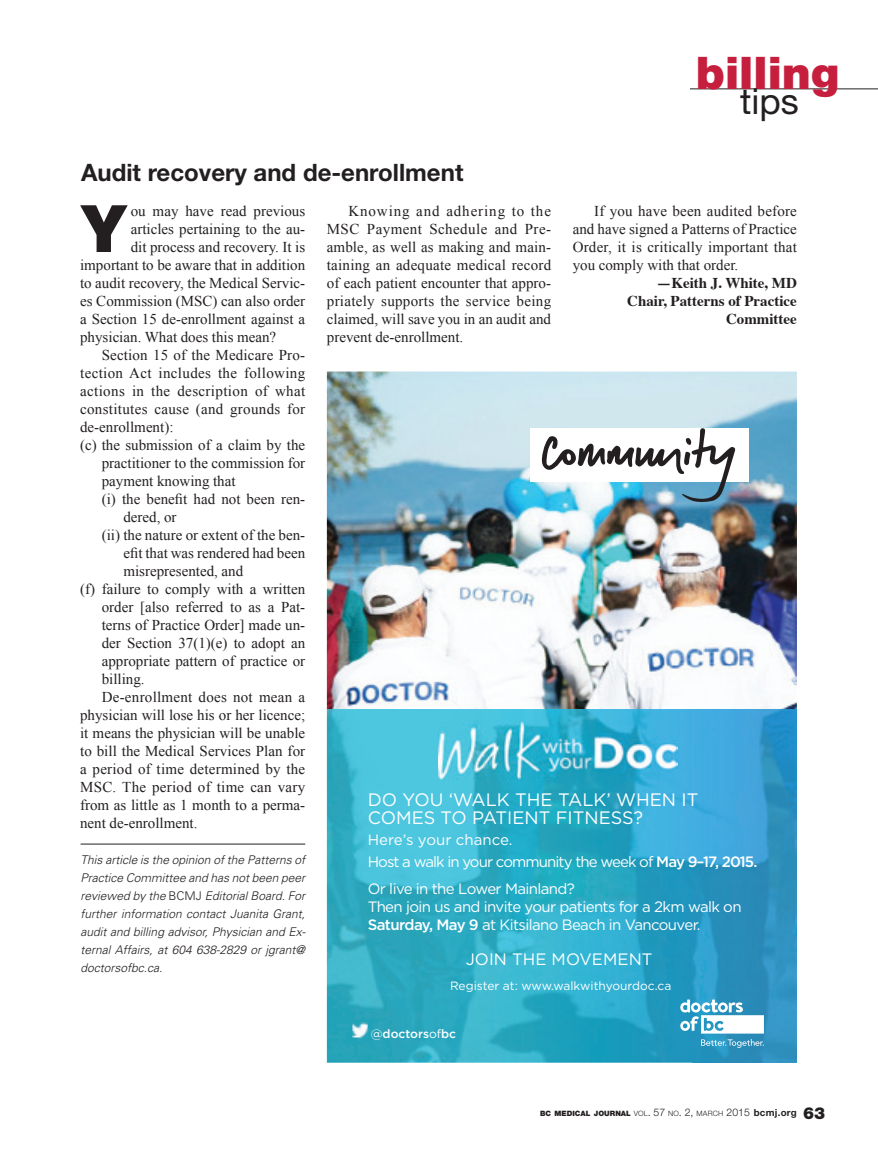
<style>
.page{position:relative;width:878px;height:1161px;background:#fff}
.page>*{position:absolute;margin:0;border:0;box-sizing:border-box;transform-origin:0 0}
.t1{font:900 65.4px "Helvetica Neue";color:#231f20}
.t2{font:900 45px "Helvetica Neue";color:#c61f3e}
.t3{font:36px "Helvetica Neue";color:#231f20}
.t4{font:700 24px "Helvetica Neue";color:#231f20}
.t5{font:18px/18px "Gotham";color:#fff}
.t6{font:16.5px "Gotham";letter-spacing:.005em;color:#fff}
.t7{font:15px/18px "Times New Roman";color:#231f20;text-align:justify}
.t8{font:15px/18px "Gotham";letter-spacing:-.04em;color:#fff}
.t9{font:15px "Times New Roman";letter-spacing:.02em;color:#231f20}
.t10{font:15px/27px "Gotham";letter-spacing:-.06em;color:#fff}
.t11{font:15px "Times New Roman";letter-spacing:.025em;color:#231f20}
.t12{font:700 15px/18px "Times";color:#231f20;text-align:right}
.t13{font:15px "Gotham";color:#fff}
.t14{font:italic 300 12px/18px "Univers";color:#231f20;text-align:justify}
.t15{font:12px "Gotham";color:#fff}
.t16{font:500 12px "Gotham";color:#fff}
.t17{font:900 7.35px "Helvetica Neue";color:#231f20}
.s1{font-style:normal}
.s2{font-weight:500}
.s3{font-weight:400}
.s4{font-weight:300}
.s5{font-weight:300;font-size:10.5px}
.s6{font-weight:700;font-size:9.75px}
.s7{font-size:16.5px}
</style>
<div class="page">
<hr style="left:81px;top:844px;width:224px;height:1px;background:#231f20">
<hr style="left:690px;top:88px;width:188px;height:1px;background:#231f20">
<img style="left:327px;top:372px;width:469px;height:337px">
<img style="left:327px;top:709px;width:469px;height:354px">
<svg style="left:680px;top:1000px;width:83px;height:48px"></svg>
<img style="left:438px;top:723px;width:239px;height:57px">
<img style="left:352px;top:1022px;width:16px;height:16px">
<div style="left:530px;top:428px;width:219px;height:54px;background:#fff"></div>
<svg style="left:541px;top:428px;width:194px;height:75px"></svg>
<h3 class="t4" style="left:81px;top:157px;width:384px">Audit recovery and de-enrollment</h3>
<h2 class="t2" style="left:696px;top:46px;width:145px">billing</h2>
<h3 class="t3" style="left:740px;top:80px;width:60px">tips</h3>
<h1 class="t1" style="left:82px;top:190px;width:45px">Y</h1>
<p class="t7" style="left:131px;top:202px;width:176px">ou may have read previous</p>
<p class="t7" style="left:131px;top:220px;width:176px">articles pertaining to the au-</p>
<p class="t7" style="left:131px;top:238px;width:176px">dit process and recovery. It is</p>
<p class="t7" style="left:80px;top:256px;width:227px">important to be aware that in addition</p>
<p class="t7" style="left:80px;top:274px;width:226px">to audit recovery, the Medical Servic-</p>
<p class="t7" style="left:80px;top:292px;width:226px">es Commission (MSC) can also order</p>
<p class="t7" style="left:80px;top:310px;width:226px">a Section 15 de-enrollment against a</p>
<p class="t7" style="left:80px;top:328px;width:198px">physician. What does this mean?</p>
<p class="t7" style="left:102px;top:346px;width:205px">Section 15 of the Medicare Pro-</p>
<p class="t11" style="left:80px;top:364px;width:227px">tection Act includes the following</p>
<p class="t11" style="left:80px;top:382px;width:227px">actions in the description of what</p>
<p class="t9" style="left:80px;top:400px;width:227px">constitutes cause (and grounds for</p>
<p class="t7" style="left:80px;top:418px;width:95px">de-enrollment):</p>
<p class="t7" style="left:80px;top:436px;width:227px">(c) the submission of a claim by the</p>
<p class="t7" style="left:102px;top:454px;width:205px">practitioner to the commission for</p>
<p class="t7" style="left:102px;top:472px;width:135px">payment knowing that</p>
<p class="t7" style="left:102px;top:490px;width:205px">(i) the benefit had not been ren-</p>
<p class="t7" style="left:123px;top:508px;width:55px">dered, or</p>
<p class="t7" style="left:102px;top:526px;width:205px">(ii) the nature or extent of the ben-</p>
<p class="t7" style="left:123px;top:544px;width:183px">efit that was rendered had been</p>
<p class="t7" style="left:123px;top:562px;width:121px">misrepresented, and</p>
<p class="t7" style="left:80px;top:580px;width:227px">(f) failure to comply with a written</p>
<p class="t7" style="left:102px;top:598px;width:205px">order [also referred to as a Pat-</p>
<p class="t7" style="left:102px;top:616px;width:205px">terns of Practice Order] made un-</p>
<p class="t7" style="left:102px;top:634px;width:205px">der Section 37(1)(e) to adopt an</p>
<p class="t7" style="left:102px;top:652px;width:205px">appropriate pattern of practice or</p>
<p class="t7" style="left:102px;top:670px;width:44px">billing.</p>
<p class="t9" style="left:102px;top:688px;width:205px">De-enrollment does not mean a</p>
<p class="t7" style="left:80px;top:706px;width:227px">physician will lose his or her licence;</p>
<p class="t7" style="left:80px;top:724px;width:226px">it means the physician will be unable</p>
<p class="t7" style="left:80px;top:742px;width:227px">to bill the Medical Services Plan for</p>
<p class="t7" style="left:80px;top:760px;width:227px">a period of time determined by the</p>
<p class="t9" style="left:80px;top:778px;width:227px">MSC. The period of time can vary</p>
<p class="t7" style="left:80px;top:796px;width:227px">from as little as 1 month to a perma-</p>
<p class="t7" style="left:80px;top:814px;width:119px">nent de-enrollment.</p>
<p class="t14" style="left:81px;top:850px;width:227px">This article is the opinion of the Patterns of Practice Committee and has not been peer reviewed by the <span class="s1">BCMJ</span> Editorial Board. For further information contact Juanita Grant, audit and billing advisor, Physician and Ex&shy;ternal Affairs, at 604 638-2829 or jgrant@ doctorsofbc.ca.</p>
<p class="t7" style="left:327px;top:202px;width:226px;text-indent:22px">Knowing and adhering to the MSC Payment Schedule and Pre&shy;amble, as well as making and main&shy;taining an adequate medical record of each patient encounter that appro&shy;priately supports the service being claimed, will save you in an audit and prevent de-enrollment.</p>
<p class="t7" style="left:572px;top:202px;width:226px;text-indent:22px">If you have been audited before and have signed a Patterns of Practice Order, it is critically important that you comply with that order.</p>
<p class="t12" style="left:627px;top:272px;width:171px">—Keith J. White, MD<br>Chair, Patterns of Practice<br>Committee</p>
<p class="t5" style="left:368px;top:790px;width:332px">DO YOU ‘WALK THE TALK’ WHEN IT<br>COMES TO PATIENT FITNESS?</p>
<p class="t10" style="left:368px;top:848px;width:391px">Host a walk in your community the week of <span class="s2">May 9–17, 2015.<br></span>Or live in the Lower Mainland?</p>
<p class="t8" style="left:368px;top:897px;width:375px">Then join us and invite your patients for a 2km walk on<br><span class="s2">Saturday, May 9</span> at Kitsilano Beach in Vancouver.</p>
<p class="t13" style="left:368px;top:830px;width:146px">Here’s your chance.</p>
<p class="t6" style="left:465px;top:949px;width:188px">JOIN THE MOVEMENT</p>
<p class="t15" style="left:450px;top:978px;width:223px">Register at: www.walkwithyourdoc.ca</p>
<p class="t16" style="left:371px;top:1026px;width:87px"><span class="s3">@</span>doctors<span class="s3">of</span>bc</p>
<p class="t17" style="left:540px;top:1109px;width:287px">BC MEDICAL JOURNAL <span class="s4">VOL</span><span class="s5">. 57</span> <span class="s4">NO</span><span class="s5">. 2,</span> <span class="s4">MARCH</span> <span class="s5">2015</span> <span class="s6">bcmj.org</span> <span class="s7">63</span></p>
</div>
